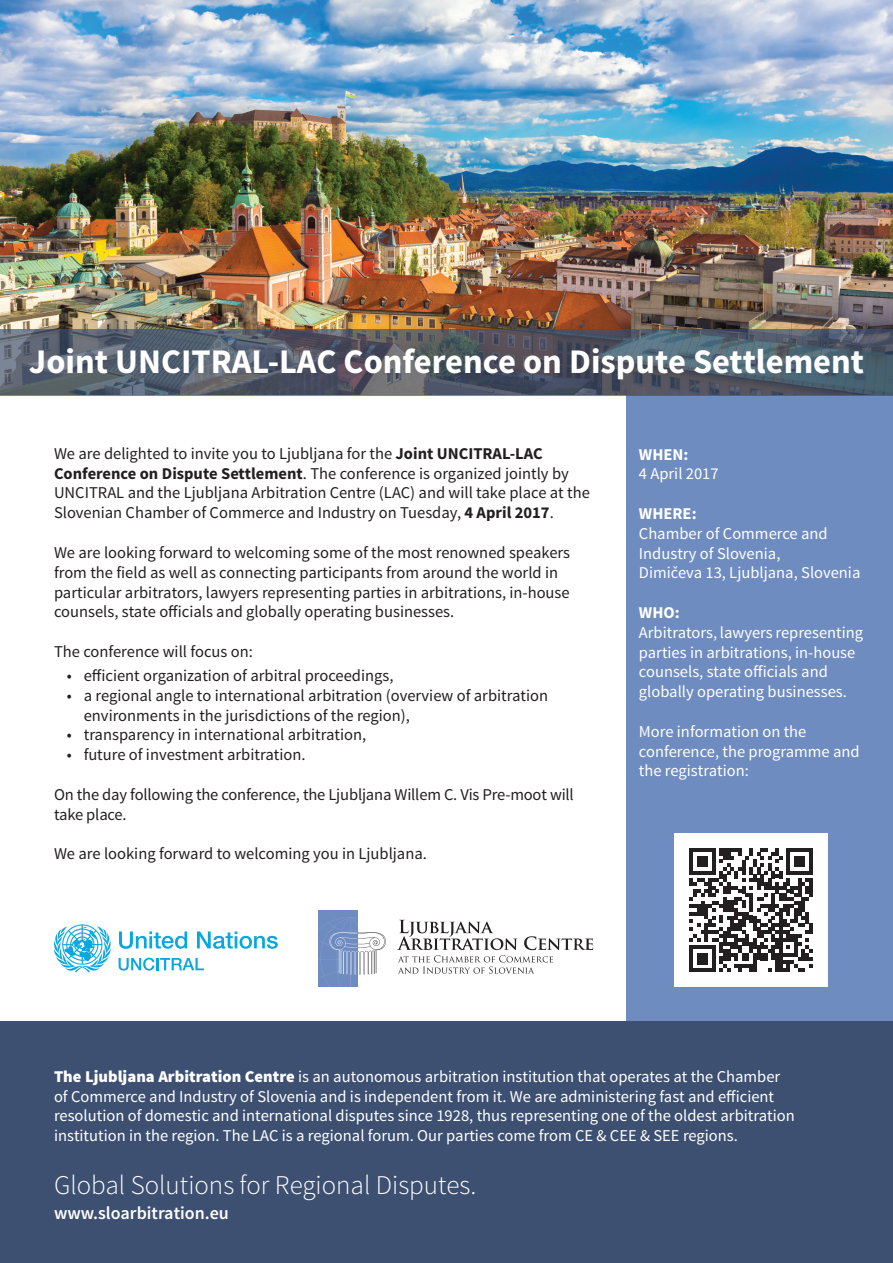
<style>
.page{position:relative;width:893px;height:1263px;background:#fff}
.page>*{position:absolute;margin:0;border:0;box-sizing:border-box;transform-origin:0 0}
.t1{font:700 34.5px "Source Sans Pro";color:#fff}
.t2{font:300 27px "Source Sans Pro";color:#fff}
.t3{font:600 18px "Source Sans Pro";color:#fff}
.t4{font:16.5px/19.8px "Source Sans Pro";color:#231f20}
.SAP_besediloENG{font:16.5px/19.8px "Source Sans Pro";color:#fff}
.SAP_besedilo{font:16.5px/19.8px "Source Sans Pro";color:#fff}
.s1{font-weight:700}
.s2{font-weight:900}
</style>
<div class="page">
<svg style="left:54px;top:924px;width:57px;height:48px"></svg>
<svg style="left:119px;top:931px;width:68px;height:18px"></svg>
<svg style="left:197px;top:931px;width:81px;height:18px"></svg>
<svg style="left:119px;top:958px;width:85px;height:12px"></svg>
<img style="left:0;top:0;width:893px;height:329px">
<svg style="left:397px;top:920px;width:196px;height:54px"></svg>
<div style="left:318px;top:910px;width:40px;height:76px;background:#6f8cc1"></div>
<svg style="left:320px;top:917px;width:66px;height:69px"></svg>
<div style="left:626px;top:395px;width:267px;height:627px;background:#6f8cc1"></div>
<div style="left:674px;top:833px;width:154px;height:153px;background:#fff"></div>
<svg style="left:689px;top:848px;width:124px;height:124px"></svg>
<svg style="left:0;top:329px;width:893px;height:66px;background:#525b68"></svg>
<div style="left:0;top:1022px;width:893px;height:241px;background:#3d5072"></div>
<p class="t1" style="left:29px;top:339px;width:837px">Joint UNCITRAL-LAC Conference on Dispute Settlement</p>
<p class="t4" style="left:54px;top:444px;width:537px">We are delighted to invite you to Ljubljana for the <span class="s1">Joint UNCITRAL-LAC Conference on Dispute Settlement</span>. The conference is organized jointly by UNCITRAL and the Ljubljana Arbitration Centre (LAC) and will take place at the Slovenian Chamber of Commerce and Industry on Tuesday, <span class="s1">4 April 2017</span>.</p>
<p class="t4" style="left:54px;top:543px;width:517px">We are looking forward to welcoming some of the most renowned speakers from the field as well as connecting participants from around the world in particular arbitrators, lawyers representing parties in arbitrations, in-house counsels, state officials and globally operating businesses.</p>
<p class="t4" style="left:54px;top:642px;width:200px">The conference will focus on:</p>
<p class="t4" style="left:67px;top:666px;width:328px">• efficient organization of arbitral proceedings,</p>
<p class="t4" style="left:84px;top:686px;width:466px;text-indent:-17px">• a regional angle to international arbitration (overview of arbitration environments in the jurisdictions of the region),</p>
<p class="t4" style="left:67px;top:725px;width:301px">• transparency in international arbitration,</p>
<p class="t4" style="left:67px;top:745px;width:240px">• future of investment arbitration.</p>
<p class="t4" style="left:54px;top:785px;width:521px">On the day following the conference, the Ljubljana Willem C. Vis Pre-moot will take place.</p>
<p class="t4" style="left:54px;top:844px;width:374px">We are looking forward to welcoming you in Ljubljana.</p>
<p class="SAP_besediloENG" style="left:639px;top:444px;width:81px"><span class="s1">WHEN:<br></span>4 April 2017</p>
<p class="SAP_besediloENG" style="left:639px;top:504px;width:223px"><span class="s1">WHERE:<br></span>Chamber of Commerce and<br>Industry of Slovenia,<br>Dimičeva 13, Ljubljana, Slovenia</p>
<p class="SAP_besediloENG" style="left:639px;top:603px;width:226px"><span class="s1">WHO:<br></span>Arbitrators, lawyers representing parties in arbitrations, in-house counsels, state officials and globally operating businesses.</p>
<p class="SAP_besedilo" style="left:639px;top:722px;width:222px">More information on the conference, the programme and the registration:</p>
<p class="SAP_besediloENG" style="left:54px;top:1067px;width:742px"><span class="s2">The Ljubljana Arbitration Centre</span> is an autonomous arbitration institution that operates at the Chamber of Commerce and Industry of Slovenia and is independent from it. We are administering fast and efficient resolution of domestic and international disputes since 1928, thus representing one of the oldest arbitration institution in the region. The LAC is a regional forum. Our parties come from CE &amp; CEE &amp; SEE regions.</p>
<p class="t2" style="left:54px;top:1168px;width:424px">Global Solutions for Regional Disputes.</p>
<p class="t3" style="left:54px;top:1202px;width:176px">www.sloarbitration.eu</p>
</div>
